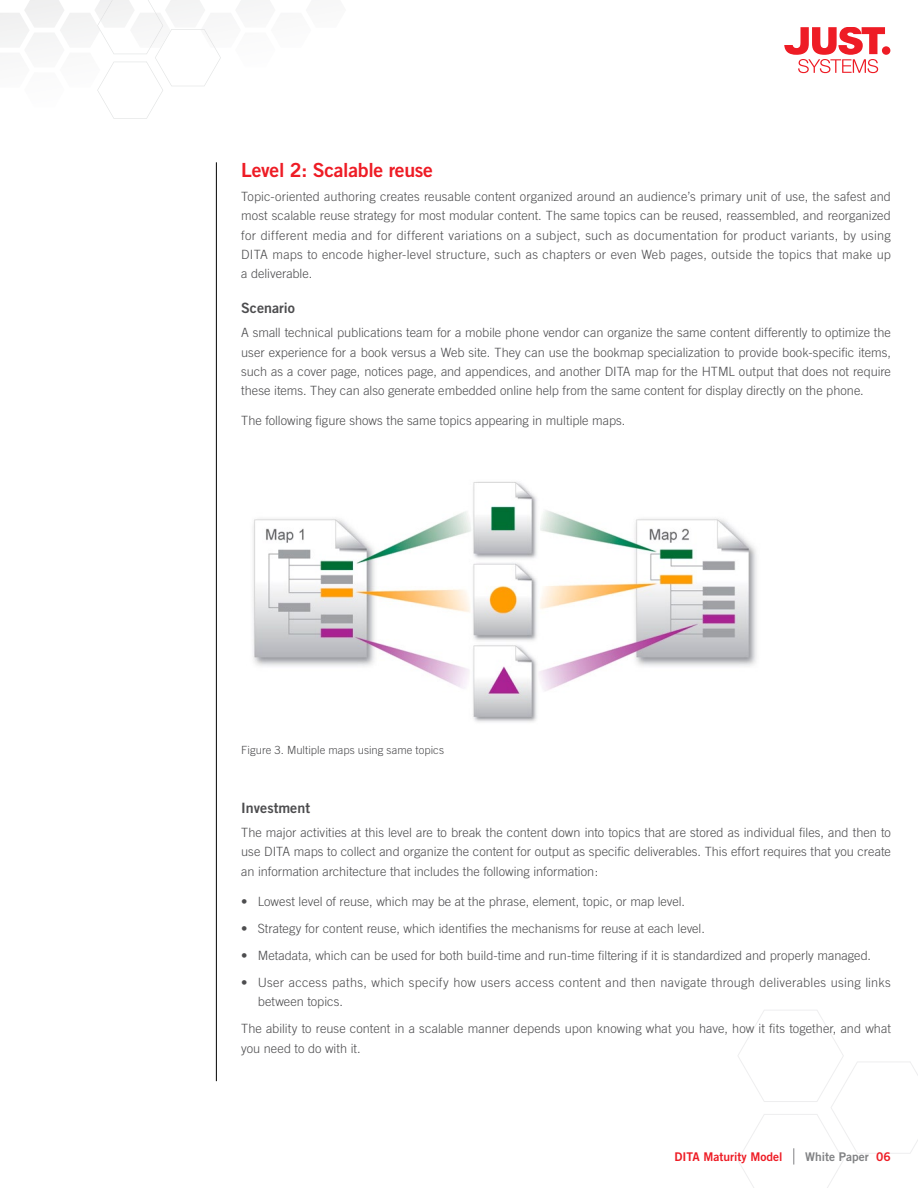
<style>
.page{position:relative;width:918px;height:1188px;background:#fff}
.page>*{position:absolute;margin:0;border:0;box-sizing:border-box;transform-origin:0 0}
.t1{font:19.5px "Trade Gothic Bold Two";letter-spacing:-.015em;color:#ee1c25}
.t2{font:14.25px "Trade Gothic Bold Two";color:#4d4d4f}
.t3{font:300 12.75px/19.5px "Trade Gothic";color:#4d4d4f;text-align:justify}
.t4{font:300 12.75px/19.5px "Trade Gothic";letter-spacing:.02em;color:#4d4d4f}
.t5{font:12px "Trade Gothic Bold Two";color:#ee1c25}
.t6{font:12px "Trade Gothic Bold Two";color:#818284}
.t7{font:300 11.25px "Trade Gothic";letter-spacing:.005em;color:#4d4d4f}
.s1{color:#ee1c25}
</style>
<div class="page">
<div style="left:882px;top:46px;width:8px;height:9px;background:#ee1c25;border-radius:50%"></div>
<svg style="left:784px;top:27px;width:101px;height:46px"></svg>
<svg style="left:0;top:0;width:256px;height:119px"></svg>
<hr style="left:216px;top:162px;width:1px;height:919px;background:#000">
<svg style="left:738px;top:1010px;width:180px;height:178px"></svg>
<img style="left:253px;top:482px;width:504px;height:240px">
<h1 class="t1" style="left:241px;top:157px;width:193px">Level 2: Scalable reuse</h1>
<p class="t3" style="left:241px;top:186px;width:651px">Topic-oriented authoring creates reusable content organized around an audience’s primary unit of use, the safest and most scalable reuse strategy for most modular content. The same topics can be reused, reassembled, and reorganized for different media and for different variations on a subject, such as documentation for product variants, by using DITA maps to encode higher-level structure, such as chapters or even Web pages, outside the topics that make up a deliverable.</p>
<p class="t2" style="left:241px;top:299px;width:55px">Scenario</p>
<p class="t3" style="left:241px;top:323px;width:651px">A small technical publications team for a mobile phone vendor can organize the same content differently to optimize the user experience for a book versus a Web site. They can use the bookmap specialization to provide book-specific items, such as a cover page, notices page, and appendices, and another DITA map for the HTML output that does not require these items. They can also generate embedded online help from the same content for display directly on the phone.</p>
<p class="t3" style="left:241px;top:411px;width:386px">The following figure shows the same topics appearing in multiple maps.</p>
<p class="t7" style="left:241px;top:743px;width:204px">Figure 3. Multiple maps using same topics</p>
<p class="t2" style="left:241px;top:799px;width:70px">Investment</p>
<p class="t3" style="left:241px;top:822px;width:651px">The major activities at this level are to break the content down into topics that are stored as individual files, and then to use DITA maps to collect and organize the content for output as specific deliverables. This effort requires that you create an information architecture that includes the following information:</p>
<p class="t3" style="left:241px;top:891px;width:445px">• Lowest level of reuse, which may be at the phrase, element, topic, or map level.</p>
<p class="t3" style="left:241px;top:918px;width:465px">• Strategy for content reuse, which identifies the mechanisms for reuse at each level.</p>
<p class="t3" style="left:241px;top:945px;width:631px">• Metadata, which can be used for both build-time and run-time filtering if it is standardized and properly managed.</p>
<p class="t4" style="left:258px;top:972px;width:635px;text-indent:-16px">• User access paths, which specify how users access content and then navigate through deliverables using links between topics.</p>
<p class="t3" style="left:241px;top:1019px;width:651px">The ability to reuse content in a scalable manner depends upon knowing what you have, how it fits together, and what you need to do with it.</p>
<p class="t5" style="left:674px;top:1149px;width:109px">DITA Maturity Model</p>
<p class="t6" style="left:805px;top:1149px;width:87px">White Paper <span class="s1">06</span></p>
</div>
